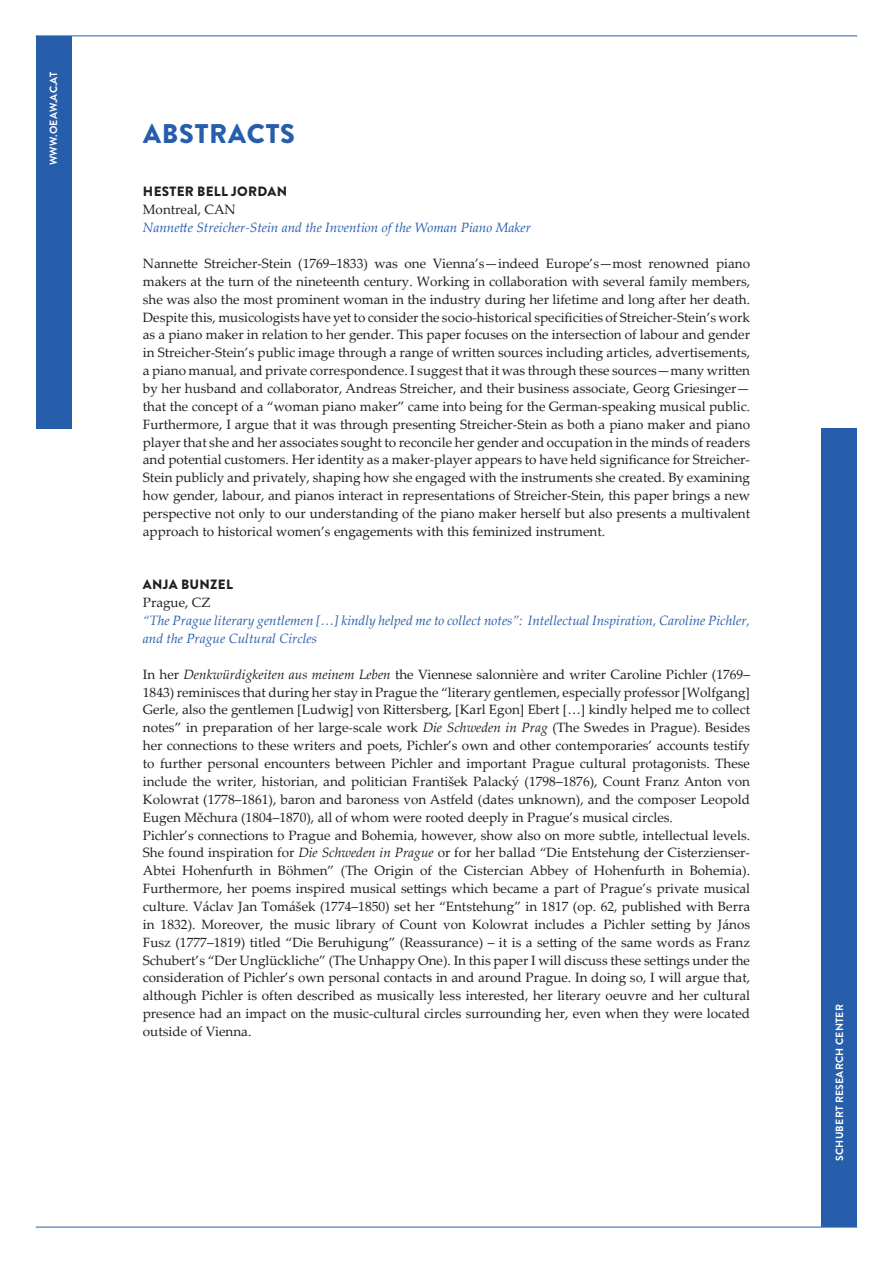
<style>
.page{position:relative;width:893px;height:1263px;background:#fff}
.page>*{position:absolute;margin:0;border:0;box-sizing:border-box;transform-origin:0 0}
.t1{font:900 27px "Brandon Grotesque";letter-spacing:.03em;color:#275eac}
.t2{font:13.5px/17.9px "Palatino Linotype";color:#231f20;text-align:justify}
.t3{font:italic 13.5px/17.9px "Palatino Linotype";color:#275eac}
.t4{font:900 13.5px "Brandon Grotesque";letter-spacing:.02em;color:#231f20}
.t5{font:700 10.5px "Brandon Grotesque";letter-spacing:.02em;color:#fff}
.s1{font-style:italic}
</style>
<div class="page">
<div style="left:36px;top:36px;width:35px;height:393px;background:#275eac"></div>
<div style="left:821px;top:429px;width:36px;height:798px;background:#275eac"></div>
<hr style="left:36px;top:36px;width:821px;height:1px;background:#275eac">
<hr style="left:36px;top:1227px;width:821px;height:1px;background:#275eac">
<p class="t5" style="left:46px;top:165px;width:95px;rotate:-90deg">WWW.OEAW.AC.AT</p>
<h1 class="t1" style="left:143px;top:114px;width:153px">ABSTRACTS</h1>
<p class="t4" style="left:143px;top:182px;width:146px">HESTER BELL JORDAN</p>
<p class="t2" style="left:143px;top:200px;width:94px">Montreal, CAN</p>
<p class="t3" style="left:143px;top:218px;width:390px">Nannette Streicher-Stein and the Invention of the Woman Piano Maker</p>
<p class="t2" style="left:143px;top:254px;width:609px">Nannette Streicher-Stein (1769–1833) was one Vienna’s—indeed Europe’s—most renowned piano makers at the turn of the nineteenth century. Working in collaboration with several family members, she was also the most prominent woman in the industry during her lifetime and long after her death.<br>Despite this, musicologists have yet to consider the socio-historical specificities of Streicher-Stein’s work as a piano maker in relation to her gender. This paper focuses on the intersection of labour and gender in Streicher-Stein’s public image through a range of written sources including articles, advertisements, a piano manual, and private correspondence. I suggest that it was through these sources—many written by her husband and collaborator, Andreas Streicher, and their business associate, Georg Griesinger— that the concept of a “woman piano maker” came into being for the German-speaking musical public.<br>Furthermore, I argue that it was through presenting Streicher-Stein as both a piano maker and piano player that she and her associates sought to reconcile her gender and occupation in the minds of readers and potential customers. Her identity as a maker-player appears to have held significance for Streicher-Stein publicly and privately, shaping how she engaged with the instruments she created. By examining how gender, labour, and pianos interact in representations of Streicher-Stein, this paper brings a new perspective not only to our understanding of the piano maker herself but also presents a multivalent approach to historical women’s engagements with this feminized instrument.</p>
<p class="t4" style="left:143px;top:575px;width:92px">ANJA BUNZEL</p>
<p class="t2" style="left:143px;top:593px;width:69px">Prague, CZ</p>
<p class="t3" style="left:143px;top:611px;width:609px">“The Prague literary gentlemen […] kindly helped me to collect notes”: Intellectual Inspiration, Caroline Pichler, and the Prague Cultural Circles</p>
<p class="t2" style="left:143px;top:665px;width:609px;text-align:left">In her <span class="s1">Denkwürdigkeiten aus meinem Leben</span> the Viennese salonnière and writer Caroline Pichler (1769– 1843) reminisces that during her stay in Prague the “literary gentlemen, especially professor [Wolfgang] Gerle, also the gentlemen [Ludwig] von Rittersberg, [Karl Egon] Ebert […] kindly helped me to collect notes” in preparation of her large-scale work <span class="s1">Die Schweden in Prag</span> (The Swedes in Prague). Besides her connections to these writers and poets, Pichler’s own and other contemporaries’ accounts testify to further personal encounters between Pichler and important Prague cultural protagonists. These include the writer, historian, and politician František Palacký (1798–1876), Count Franz Anton von Kolowrat (1778–1861), baron and baroness von Astfeld (dates unknown), and the composer Leopold Eugen Měchura (1804–1870), all of whom were rooted deeply in Prague’s musical circles.<br>Pichler’s connections to Prague and Bohemia, however, show also on more subtle, intellectual levels.<br>She found inspiration for <span class="s1">Die Schweden in Prague</span> or for her ballad “Die Entstehung der Cisterzienser-Abtei Hohenfurth in Böhmen” (The Origin of the Cistercian Abbey of Hohenfurth in Bohemia).<br>Furthermore, her poems inspired musical settings which became a part of Prague’s private musical culture. Václav Jan Tomášek (1774–1850) set her “Entstehung” in 1817 (op. 62, published with Berra in 1832). Moreover, the music library of Count von Kolowrat includes a Pichler setting by János Fusz (1777–1819) titled “Die Beruhigung” (Reassurance) – it is a setting of the same words as Franz Schubert’s “Der Unglückliche” (The Unhappy One). In this paper I will discuss these settings under the consideration of Pichler’s own personal contacts in and around Prague. In doing so, I will argue that, although Pichler is often described as musically less interested, her literary oeuvre and her cultural presence had an impact on the music-cultural circles surrounding her, even when they were located outside of Vienna.</p>
<p class="t5" style="left:832px;top:1161px;width:158px;rotate:-90deg">SCHUBERT RESEARCH CENTER</p>
</div>
